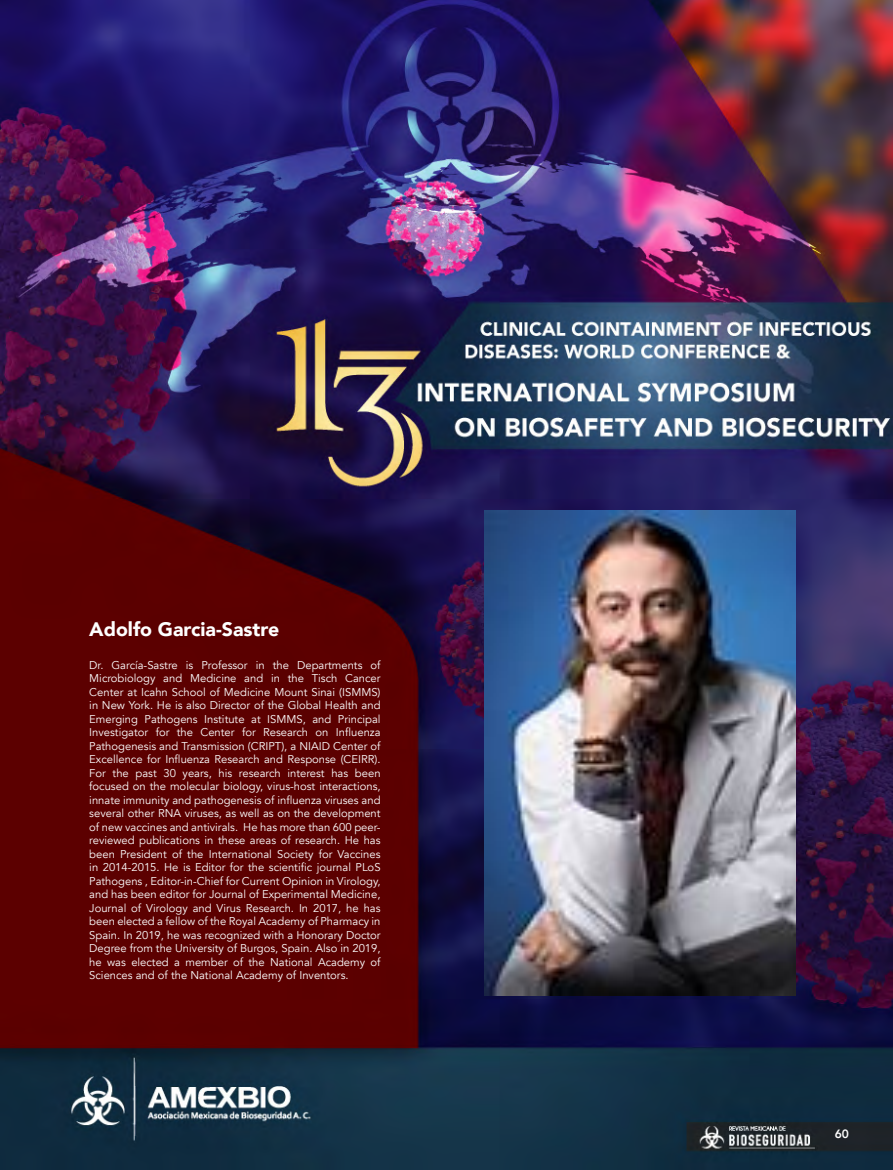
<style>
.page{position:relative;width:893px;height:1170px;background:#fff}
.page>*{position:absolute;margin:0;border:0;box-sizing:border-box;transform-origin:0 0}
.t1{font:900 19.5px "Avenir";color:#fff}
.t2{font:800 12px "Avenir";color:#fff}
.t3{font:11.25px/13.5px "Avenir";color:#fff;text-align:justify}
</style>
<div class="page">
<img style="left:0;top:0;width:893px;height:1169px">
<img style="left:485px;top:510px;width:310px;height:485px">
<h1 class="t1" style="left:89px;top:613px;width:191px">Adolfo Garcia-Sastre</h1>
<p class="t3" style="left:89px;top:658px;width:293px">Dr. García-Sastre is Professor in the Departments of Microbiology and Medicine and in the Tisch Cancer Center at Icahn School of Medicine Mount Sinai (ISMMS) in New York. He is also Director of the Global Health and Emerging Pathogens Institute at ISMMS, and Principal Investigator for the Center for Research on Influenza Pathogenesis and Transmission (CRIPT), a NIAID Center of Excellence for Influenza Research and Response (CEIRR).<br>For the past 30 years, his research interest has been focused on the molecular biology, virus-host interactions, innate immunity and pathogenesis of influenza viruses and several other RNA viruses, as well as on the development of new vaccines and antivirals. He has more than 600 peer&shy;reviewed publications in these areas of research. He has been President of the International Society for Vaccines in 2014-2015. He is Editor for the scientific journal PLoS Pathogens , Editor-in-Chief for Current Opinion in Virology, and has been editor for Journal of Experimental Medicine, Journal of Virology and Virus Research. In 2017, he has been elected a fellow of the Royal Academy of Pharmacy in Spain. In 2019, he was recognized with a Honorary Doctor Degree from the University of Burgos, Spain. Also in 2019, he was elected a member of the National Academy of Sciences and of the National Academy of Inventors.</p>
<p class="t2" style="left:835px;top:1124px;width:16px">60</p>
</div>
